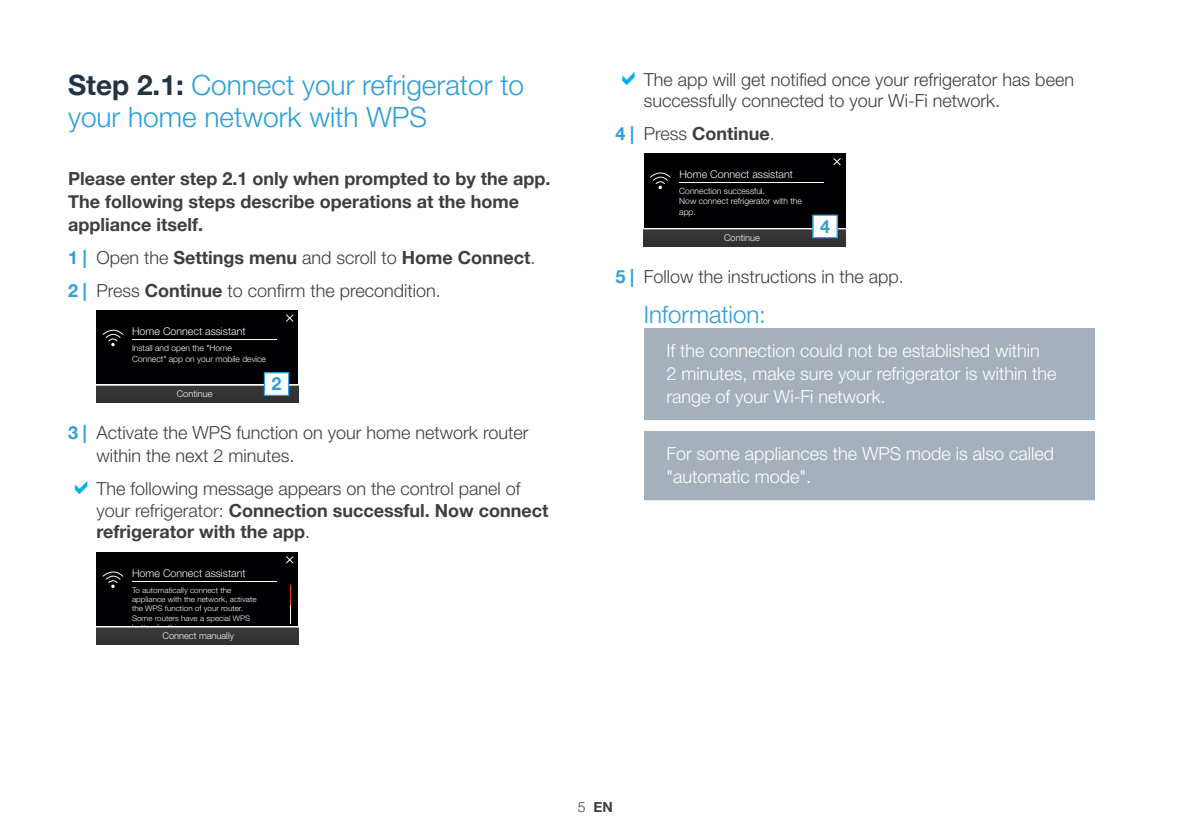
<style>
.page{position:relative;width:1191px;height:840px;background:#fff}
.page>*{position:absolute;margin:0;border:0;box-sizing:border-box;transform-origin:0 0}
.t1{font:300 28px/32px "Helvetica Neue";color:#2d9ed8}
.t2{font:300 24px "Helvetica Neue";color:#2d9ed8}
.t3{font:300 18px/21.6px "Helvetica Neue";color:#3e3e3f}
.t4{font:300 18px/23px "Helvetica Neue";color:#fff}
.t5{font:700 18px/23px "Helvetica Neue";color:#3e3e3f}
.t6{font:700 18px "Helvetica Neue";color:#2d9ed8}
.t7{font:700 14px "Helvetica Neue";color:#3e3e3f}
.t8{font:300 10.6px "Helvetica Neue";color:#fbfbfc}
.t9{font:300 9.2px "Helvetica Neue";color:#fbfbfc}
.t10{font:300 8.6px/10.2px "Helvetica Neue";color:#fbfbfc}
.t11{font:300 7.6px/9.2px "Helvetica Neue";color:#fbfbfc;scale:1.05 1}
.s1{font-weight:700;color:#223444}
.s2{font-weight:700;color:#2d9ed8}
.s3{font-weight:700}
.s4{color:#2d9ed8}
.s5{font-weight:300}
</style>
<div class="page">
<div style="left:96px;top:309px;width:202px;height:93px;background:#000002"></div>
<div style="left:96px;top:384px;width:202px;height:18px;background:linear-gradient(to right,#363536,#343334)"></div>
<hr style="left:132px;top:339px;width:145px;height:1px;background:#fbfbfc">
<svg style="left:286px;top:314px;width:7px;height:7px"></svg>
<svg style="left:102px;top:329px;width:22px;height:17px"></svg>
<div style="left:96px;top:551px;width:202px;height:93px;background:#000002"></div>
<div style="left:96px;top:626px;width:202px;height:18px;background:linear-gradient(to right,#363536,#363536)"></div>
<hr style="left:132px;top:580px;width:145px;height:1px;background:#fbfbfc">
<svg style="left:286px;top:556px;width:7px;height:7px"></svg>
<svg style="left:102px;top:571px;width:22px;height:16px"></svg>
<hr style="left:290px;top:585px;width:1px;height:38px;background:#fbfbfc">
<svg style="left:290px;top:585px;width:1px;height:19px"></svg>
<div style="left:264px;top:372px;width:25px;height:23px;background:#fff"></div>
<div style="left:264px;top:372px;width:25px;height:23px;border:1px solid #2d9ed8"></div>
<div style="left:643px;top:328px;width:451px;height:97px;background:#a6b0bb"></div>
<div style="left:592px;top:420px;width:548px;height:10px;background:#fff"></div>
<div style="left:643px;top:431px;width:451px;height:74px;background:#a6b0bb"></div>
<div style="left:592px;top:500px;width:548px;height:10px;background:#fff"></div>
<div style="left:643px;top:153px;width:202px;height:93px;background:#000002"></div>
<div style="left:643px;top:228px;width:202px;height:18px;background:linear-gradient(to right,#363332,#34393c)"></div>
<hr style="left:679px;top:182px;width:145px;height:1px;background:#fbfbfc">
<svg style="left:833px;top:158px;width:7px;height:7px"></svg>
<svg style="left:650px;top:172px;width:21px;height:17px"></svg>
<div style="left:813px;top:215px;width:24px;height:23px;background:#fff"></div>
<div style="left:812px;top:214px;width:25px;height:24px;border:1px solid #2d9ed8"></div>
<h1 class="t1" style="left:68px;top:67px;width:458px"><span class="s1">Step 2.1:</span> Connect your refrigerator to your home network with WPS</h1>
<p class="t5" style="left:68px;top:167px;width:484px">Please enter step 2.1 only when prompted to by the app.<br>The following steps describe operations at the home appliance itself.</p>
<p class="t3" style="left:68px;top:239px;width:469px;line-height:33px"><span class="s2">1 |</span> Open the <span class="s3">Settings menu</span> and scroll to <span class="s3">Home Connect</span>.<br><span class="s2">2 |</span> Press <span class="s3">Continue</span> to confirm the precondition.</p>
<p class="t8" style="left:132px;top:322px;width:115px">Home Connect assistant</p>
<p class="t10" style="left:132px;top:342px;width:136px">Install and open the "Home<br>Connect" app on your mobile device</p>
<p class="t9" style="left:177px;top:386px;width:37px">Continue</p>
<p class="t3" style="left:96px;top:419px;width:433px;line-height:23px;text-indent:-28px"><span class="s2">3 |</span> Activate the WPS function on your home network router within the next 2 minutes.</p>
<p class="t3" style="left:96px;top:476px;width:454px">The following message appears on the control panel of your refrigerator: <span class="s3">Connection successful. Now connect refrigerator with the app</span>.</p>
<p class="t8" style="left:132px;top:564px;width:115px">Home Connect assistant</p>
<p class="t11" style="left:132px;top:584px;width:120px">To automatically connect the appliance with the network, activate the WPS function of your router.<br>Some routers have a special WPS button for this.</p>
<p class="t9" style="left:162px;top:627px;width:73px">Connect manually</p>
<p class="t6" style="left:271px;top:370px;width:12px">2</p>
<p class="t3" style="left:643px;top:67px;width:432px">The app will get notified once your refrigerator has been successfully connected to your Wi-Fi network.</p>
<p class="t5" style="left:615px;top:123px;width:161px"><span class="s4">4 |</span> <span class="s5">Press</span> Continue<span class="s5">.</span></p>
<p class="t8" style="left:679px;top:165px;width:115px">Home Connect assistant</p>
<p class="t10" style="left:679px;top:185px;width:124px">Connection successful.<br>Now connect refrigerator with the app.</p>
<p class="t9" style="left:724px;top:230px;width:37px">Continue</p>
<p class="t3" style="left:615px;top:264px;width:290px"><span class="s2">5 |</span> Follow the instructions in the app.</p>
<h2 class="t2" style="left:643px;top:294px;width:124px">Information:</h2>
<p class="t4" style="left:666px;top:337px;width:392px">If the connection could not be established within<br>2 minutes, make sure your refrigerator is within the range of your Wi-Fi network.</p>
<p class="t6" style="left:820px;top:212px;width:12px">4</p>
<p class="t4" style="left:666px;top:440px;width:389px">For some appliances the WPS mode is also called "automatic mode".</p>
<p class="t7" style="left:578px;top:795px;width:37px"><span class="s5">5</span> EN</p>
</div>
